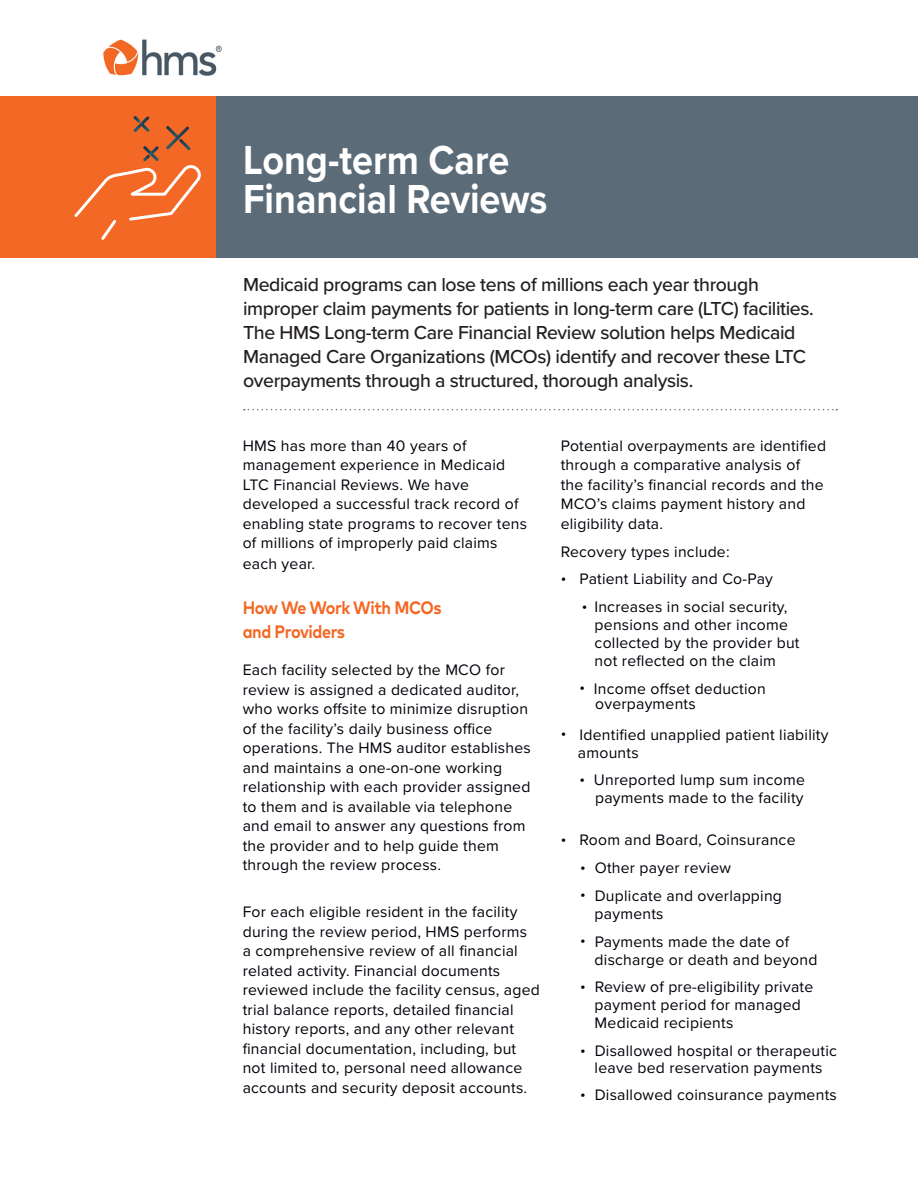
<style>
.page{position:relative;width:918px;height:1188px;background:#fff}
.page>*{position:absolute;margin:0;border:0;box-sizing:border-box;transform-origin:0 0}
.t1{font:700 42px/39px "Proxima Nova";color:#fff;scale:.9 1}
.Intro_Paragraph{font:500 19.5px/24px "Proxima Nova";letter-spacing:-.02em;color:#231f20}
.Paragraph{font:700 18px/23.2px "Mark Pro";letter-spacing:-.025em;color:#f36824;scale:.9 1}
.Paragraph-2{font:15.75px/19.5px "Proxima Nova";letter-spacing:.015em;color:#010209}
.Bullets{font:15.75px/18px "Proxima Nova";letter-spacing:.015em;color:#010209}
</style>
<div class="page">
<div style="left:216px;top:96px;width:702px;height:162px;background:#5b6b77"></div>
<svg style="left:244px;top:409px;width:593px;height:1px"></svg>
<img style="left:103px;top:39px;width:119px;height:37px">
<div style="left:0;top:96px;width:216px;height:162px;background:#f36824"></div>
<svg style="left:74px;top:116px;width:127px;height:124px"></svg>
<h1 class="t1" style="left:243px;top:140px;width:340px">Long-term Care<br>Financial Reviews</h1>
<p class="Intro_Paragraph" style="left:243px;top:272px;width:572px">Medicaid programs can lose tens of millions each year through improper claim payments for patients in long-term care (LTC) facilities.<br>The HMS Long-term Care Financial Review solution helps Medicaid Managed Care Organizations (MCOs) identify and recover these LTC overpayments through a structured, thorough analysis.</p>
<p class="Paragraph-2" style="left:243px;top:435px;width:286px">HMS has more than 40 years of management experience in Medicaid LTC Financial Reviews. We have developed a successful track record of enabling state programs to recover tens of millions of improperly paid claims</p>
<p class="Paragraph-2" style="left:243px;top:554px;width:74px">each year.</p>
<p class="Paragraph" style="left:243px;top:595px;width:223px">How We Work With MCOs and Providers</p>
<p class="Paragraph-2" style="left:243px;top:659px;width:290px">Each facility selected by the MCO for review is assigned a dedicated auditor, who works offsite to minimize disruption of the facility’s daily business office operations. The HMS auditor establishes and maintains a one-on-one working relationship with each provider assigned to them and is available via telephone and email to answer any questions from the provider and to help guide them through the review process.</p>
<p class="Paragraph-2" style="left:243px;top:902px;width:299px">For each eligible resident in the facility during the review period, HMS performs<br>a comprehensive review of all financial related activity. Financial documents reviewed include the facility census, aged trial balance reports, detailed financial history reports, and any other relevant financial documentation, including, but not limited to, personal need allowance accounts and security deposit accounts.</p>
<p class="Paragraph-2" style="left:561px;top:435px;width:267px">Potential overpayments are identified through a comparative analysis of the facility’s financial records and the MCO’s claims payment history and eligibility data.</p>
<p class="Paragraph-2" style="left:561px;top:541px;width:170px">Recovery types include:</p>
<p class="Bullets" style="left:561px;top:569px;width:214px">• Patient Liability and Co-Pay</p>
<p class="Bullets" style="left:595px;top:597px;width:206px;text-indent:-13px">• Increases in social security, pensions and other income collected by the provider but not reflected on the claim</p>
<p class="Paragraph-2" style="left:595px;top:680px;width:172px;line-height:15px;text-indent:-16px">• Income offset deduction overpayments</p>
<p class="Paragraph-2" style="left:578px;top:725px;width:252px;line-height:18px;text-indent:-17px">• Identified unapplied patient liability amounts</p>
<p class="Paragraph-2" style="left:579px;top:770px;width:227px;line-height:18px;text-align:right">• Unreported lump sum income payments made to the facility</p>
<p class="Paragraph-2" style="left:561px;top:830px;width:236px">• Room and Board, Coinsurance</p>
<p class="Paragraph-2" style="left:580px;top:857px;width:152px">• Other payer review</p>
<p class="Paragraph-2" style="left:595px;top:886px;width:189px;line-height:18px;text-indent:-14px">• Duplicate and overlapping payments</p>
<p class="Paragraph-2" style="left:595px;top:932px;width:224px;line-height:18px;text-indent:-14px">• Payments made the date of discharge or death and beyond</p>
<p class="Paragraph-2" style="left:595px;top:977px;width:220px;line-height:18px;text-indent:-14px">• Review of pre-eligibility private payment period for managed<br>Medicaid recipients</p>
<p class="Paragraph-2" style="left:580px;top:1042px;width:258px;line-height:16.5px;text-align:center">• Disallowed hospital or therapeutic leave bed reservation payments</p>
<p class="Paragraph-2" style="left:580px;top:1085px;width:258px">• Disallowed coinsurance payments</p>
</div>
